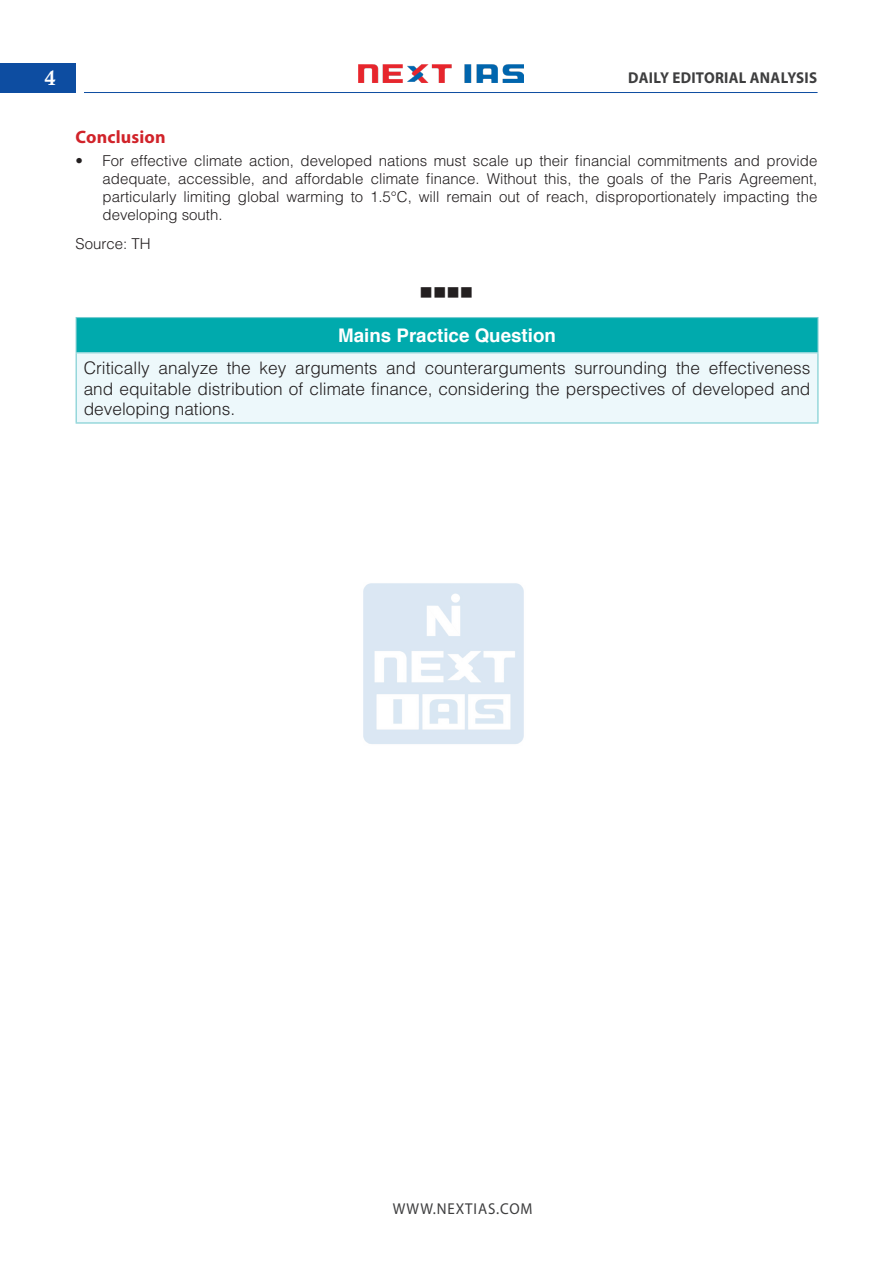
<style>
.page{position:relative;width:893px;height:1263px;background:#fff}
.page>*{position:absolute;margin:0;border:0;box-sizing:border-box;transform-origin:0 0}
.t1{font:21px "Calis MT Bol";color:#fff}
.Table_Head{font:700 18.75px "Helvetica";color:#fff}
.H-2{font:700 18px "Myriad Pro";letter-spacing:.01em;color:#d1232a}
.t2{font:18px "Wingdings";color:#231f20}
.body{font:300 17.25px/20.7px "Helvetica";color:#231f20;text-align:justify}
.t3{font:700 15.75px "Myriad Pro";letter-spacing:.02em;color:#3e3e3f;scale:.95 1}
.t4{font:15.75px "Myriad Pro";letter-spacing:.06em;color:#3e3e3f;scale:.95 1}
.body-2{font:300 15px/18px "Helvetica";color:#231f20;text-align:justify}
</style>
<div class="page">
<div style="left:0;top:63px;width:76px;height:30px;background:#0d4da1"></div>
<img style="left:359px;top:64px;width:165px;height:19px">
<hr style="left:84px;top:92px;width:733px;height:1px;background:#0d4da1">
<img style="left:363px;top:583px;width:161px;height:161px">
<div style="left:76px;top:318px;width:742px;height:35px;background:#00aaad"></div>
<div style="left:76px;top:353px;width:742px;height:70px;background:#edf8fb"></div>
<hr style="left:76px;top:353px;width:1px;height:69px;background:#77ccd0">
<hr style="left:817px;top:353px;width:1px;height:69px;background:#77ccd0">
<hr style="left:76px;top:422px;width:742px;height:2px;background:#77ccd0">
<hr style="left:76px;top:317px;width:742px;height:1px;background:#77ccd0">
<hr style="left:76px;top:318px;width:1px;height:34px;background:#77ccd0">
<hr style="left:817px;top:318px;width:1px;height:34px;background:#77ccd0">
<hr style="left:76px;top:352px;width:742px;height:1px;background:#77ccd0">
<h1 class="t1" style="left:45px;top:66px;width:12px">4</h1>
<p class="t3" style="left:628px;top:67px;width:200px">DAILY EDITORIAL ANALYSIS</p>
<p class="H-2" style="left:76px;top:125px;width:92px">Conclusion</p>
<p class="body-2" style="left:103px;top:151px;width:716px;text-indent:-27px">• For effective climate action, developed nations must scale up their financial commitments and provide adequate, accessible, and affordable climate finance. Without this, the goals of the Paris Agreement, particularly limiting global warming to 1.5°C, will remain out of reach, disproportionately impacting the developing south.</p>
<p class="body-2" style="left:76px;top:234px;width:77px">Source: TH</p>
<p class="t2" style="left:420px;top:283px;width:55px">■■■■</p>
<p class="Table_Head" style="left:338px;top:320px;width:219px">Mains Practice Question</p>
<p class="body" style="left:84px;top:357px;width:728px">Critically analyze the key arguments and counterarguments surrounding the effectiveness and equitable distribution of climate finance, considering the perspectives of developed and developing nations.</p>
<p class="t4" style="left:393px;top:1199px;width:149px">WWW.NEXTIAS.COM</p>
</div>
